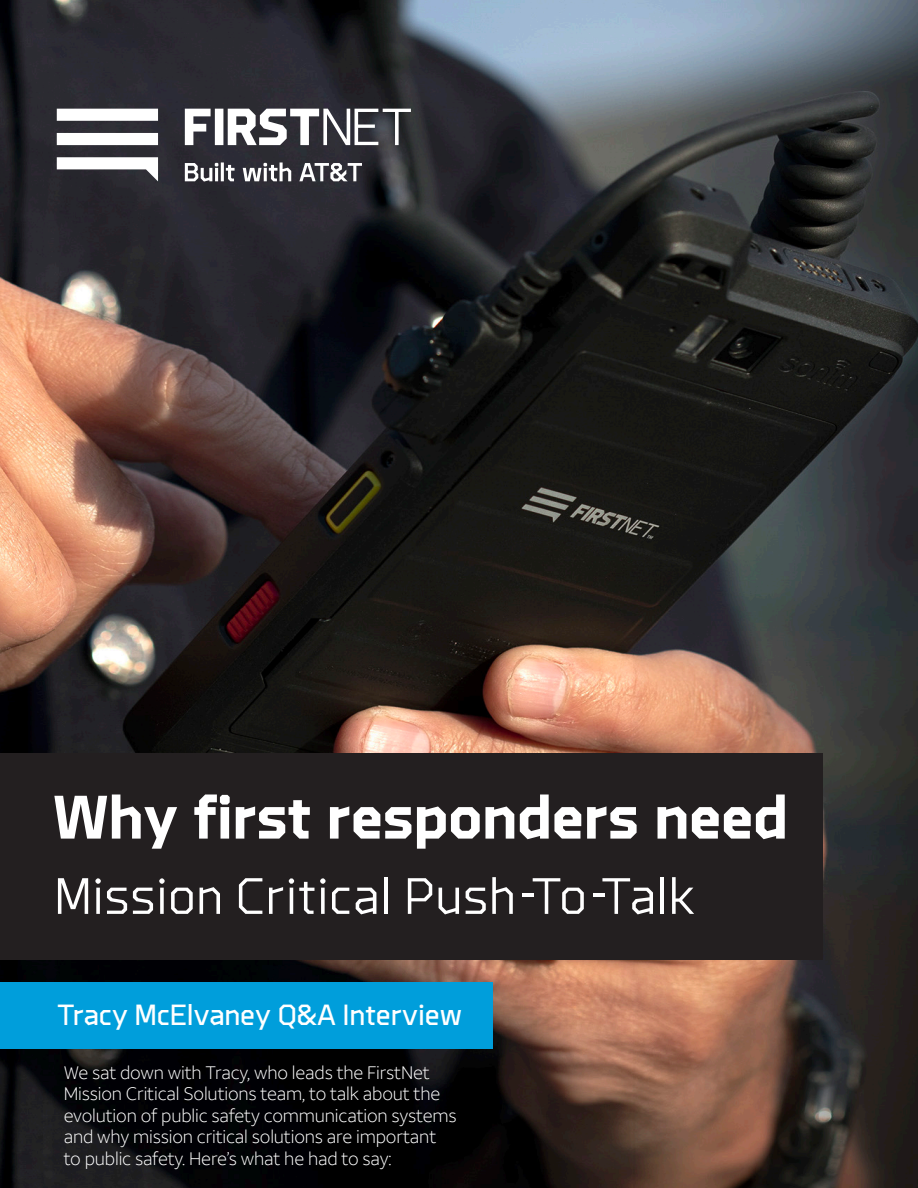
<style>
.page{position:relative;width:918px;height:1188px;background:#fff}
.page>*{position:absolute;margin:0;border:0;box-sizing:border-box;transform-origin:0 0}
.t1{font:700 63px "Brooklyn";color:#fff}
.t2{font:300 52.5px "Brooklyn";color:#fff}
.t3{font:30px "Brooklyn";letter-spacing:-.01em;color:#fff}
.t4{font:300 18px/21.6px "ATT Aleck Sans";letter-spacing:-.01em;color:#fff}
</style>
<div class="page">
<img style="left:0;top:0;width:918px;height:1188px">
<div style="left:0;top:754px;width:823px;height:206px;background:#231f20"></div>
<svg style="left:57px;top:109px;width:354px;height:73px"></svg>
<div style="left:1px;top:983px;width:492px;height:66px;background:#009edb"></div>
<p class="t1" style="left:53px;top:786px;width:737px">Why first responders need</p>
<p class="t2" style="left:54px;top:870px;width:643px">Mission Critical Push-To-Talk</p>
<p class="t3" style="left:57px;top:1000px;width:407px">Tracy McElvaney Q&amp;A Interview</p>
<p class="t4" style="left:64px;top:1061px;width:395px">We sat down with Tracy, who leads the FirstNet Mission Critical Solutions team, to talk about the evolution of public safety communication systems and why mission critical solutions are important to public safety. Here’s what he had to say:</p>
</div>
